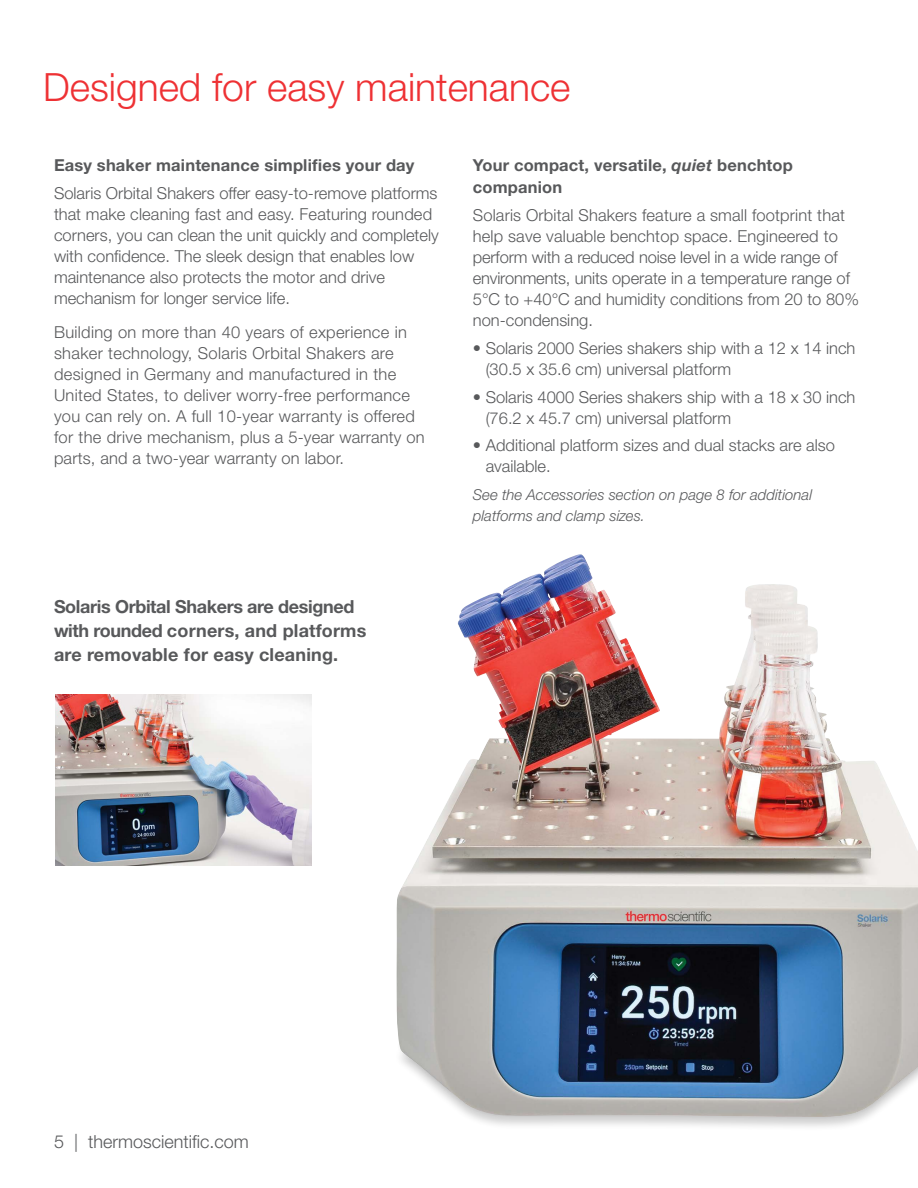
<style>
.page{position:relative;width:918px;height:1188px;background:#fff}
.page>*{position:absolute;margin:0;border:0;box-sizing:border-box;transform-origin:0 0}
.t1{font:300 39px "Helvetica Neue LT Std";color:#ee3134}
.t2{font:700 18px/24px "Helvetica Neue LT Std";letter-spacing:-.01em;color:#58595b}
.t3{font:300 18px "Helvetica Neue LT Std";color:#58595b}
.t4{font:300 16.5px/21px "Helvetica Neue LT Std";color:#58595b}
.t5{font:300 16.5px/21px "Helvetica Neue LT Std";letter-spacing:.02em;color:#58595b}
.t6{font:700 16.5px/22.5px "Helvetica Neue LT Std";letter-spacing:.01em;color:#58595b}
.t7{font:italic 300 15px/21px "Helvetica Neue LT Std";color:#58595b}
.s1{font-style:italic}
</style>
<div class="page">
<img style="left:55px;top:695px;width:257px;height:170px">
<div style="left:393px;top:1047px;width:525px;height:85px;background:#000;opacity:.2"></div>
<img style="left:396px;top:560px;width:522px;height:557px">
<h1 class="t1" style="left:43px;top:64px;width:529px">Designed for easy maintenance</h1>
<p class="t6" style="left:54px;top:153px;width:362px">Easy shaker maintenance simplifies your day</p>
<p class="t4" style="left:54px;top:182px;width:386px">Solaris Orbital Shakers offer easy-to-remove platforms that make cleaning fast and easy. Featuring rounded corners, you can clean the unit quickly and completely with confidence. The sleek design that enables low maintenance also protects the motor and drive mechanism for longer service life.</p>
<p class="t5" style="left:54px;top:321px;width:372px">Building on more than 40 years of experience in shaker technology, Solaris Orbital Shakers are designed in Germany and manufactured in the United States, to deliver worry-free performance you can rely on. A full 10-year warranty is offered for the drive mechanism, plus a 5-year warranty on parts, and a two-year warranty on labor.</p>
<p class="t2" style="left:54px;top:595px;width:314px">Solaris Orbital Shakers are designed with rounded corners, and platforms are removable for easy cleaning.</p>
<p class="t6" style="left:473px;top:153px;width:322px">Your compact, versatile, <span class="s1">quiet</span> benchtop companion</p>
<p class="t4" style="left:473px;top:204px;width:388px">Solaris Orbital Shakers feature a small footprint that help save valuable benchtop space. Engineered to perform with a reduced noise level in a wide range of environments, units operate in a temperature range of 5°C to +40°C and humidity conditions from 20 to 80% non-condensing.</p>
<p class="t4" style="left:486px;top:337px;width:371px;text-indent:-13px">• Solaris 2000 Series shakers ship with a 12 x 14 inch (30.5 x 35.6 cm) universal platform</p>
<p class="t4" style="left:486px;top:386px;width:371px;text-indent:-13px">• Solaris 4000 Series shakers ship with a 18 x 30 inch (76.2 x 45.7 cm) universal platform</p>
<p class="t4" style="left:486px;top:435px;width:351px;text-indent:-13px">• Additional platform sizes and dual stacks are also available.</p>
<p class="t7" style="left:473px;top:484px;width:341px">See the Accessories section on page 8 for additional platforms and clamp sizes.</p>
<p class="t3" style="left:54px;top:1130px;width:196px">5 | thermoscientific.com</p>
</div>
